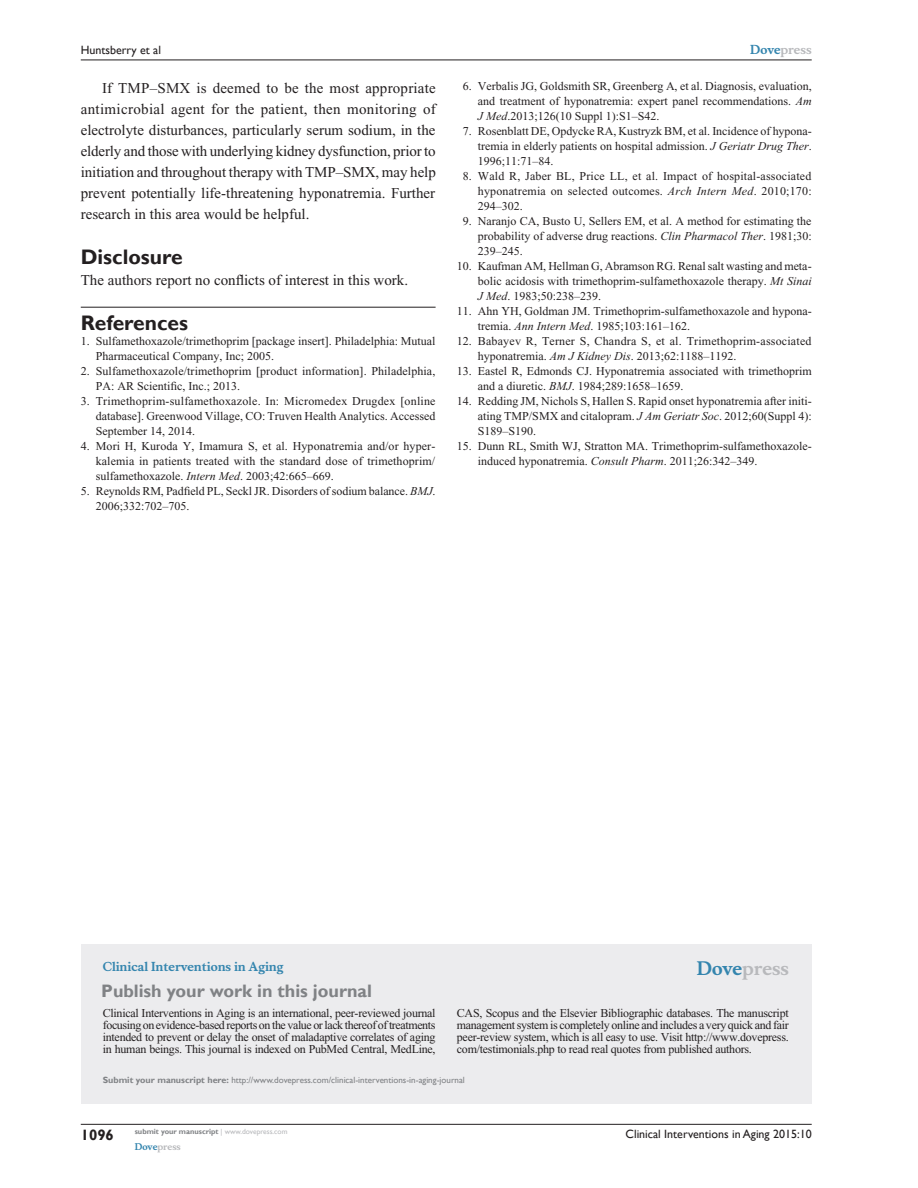
<style>
.page{position:relative;width:918px;height:1188px;background:#fff}
.page>*{position:absolute;margin:0;border:0;box-sizing:border-box;transform-origin:0 0}
.RefH{font:700 21px "Gill Sans";color:#231f20}
.PromBx-H1{font:700 18px "Gill Sans";color:#808285}
.PromBx-Brand{font:700 18px "Musee";color:#b8b9bc}
.Tx{font:15px/21px "Times New Roman";color:#231f20;text-align:justify}
.TxF{font:15px "Times New Roman";color:#231f20}
.t1{font:700 15px "Gill Sans";color:#231f20}
.RefNL2{font:12px/15px "Times New Roman";color:#231f20;text-align:justify}
.RefNL1{font:12px/15px "Times New Roman";color:#231f20}
.PromBx-Tx{font:12px/12px "Times New Roman";letter-spacing:-.02em;color:#231f20;text-align:justify}
.t2{font:12px "Gill Sans";color:#231f20}
.PromBx-JrnlName{font:700 12px "Musee";color:#3485ae}
.t3{font:700 12px "Musee";color:#b8b9bc}
.PromBx-SubmitMssWebA{font:9px "Gill Sans";color:#808285}
.t4{font:700 9px "Musee";color:#b8b9bc}
.t5{font:700 7.5px "Gill Sans";color:#808285}
.s1{font-style:italic}
.s2{color:#3485ae}
.s3{font-weight:700}
.s4{font-weight:400;color:#b8b9bc}
</style>
<div class="page">
<div style="left:81px;top:944px;width:731px;height:159px;background:#ececee"></div>
<hr style="left:81px;top:1124px;width:731px;height:1px;background:#231f20">
<hr style="left:81px;top:60px;width:731px;height:1px;background:#231f20">
<hr style="left:81px;top:307px;width:355px;height:1px;background:#231f20">
<p class="t2" style="left:81px;top:43px;width:82px">Huntsberry et al</p>
<p class="Tx" style="left:81px;top:77px;width:357px;text-indent:21px">If TMP–SMX is deemed to be the most appropriate antimicrobial agent for the patient, then monitoring of electrolyte disturbances, particularly serum sodium, in the elderly and those with underlying kidney dysfunction, prior to initiation and throughout therapy with TMP–SMX, may help prevent potentially life-threatening hyponatremia. Further research in this area would be helpful.</p>
<h1 class="RefH" style="left:81px;top:244px;width:103px">Disclosure</h1>
<p class="TxF" style="left:81px;top:272px;width:329px">The authors report no conflicts of interest in this work.</p>
<p class="RefH" style="left:81px;top:310px;width:109px">References</p>
<p class="RefNL1" style="left:96px;top:334px;width:341px;text-indent:-15px">1. Sulfamethoxazole/trimethoprim [package insert]. Philadelphia: Mutual<br>Pharmaceutical Company, Inc; 2005.</p>
<p class="RefNL1" style="left:96px;top:364px;width:341px;text-indent:-15px">2. Sulfamethoxazole/trimethoprim [product information]. Philadelphia,<br>PA: AR Scientific, Inc.; 2013.</p>
<p class="RefNL1" style="left:96px;top:394px;width:341px;text-align:justify;text-indent:-15px">3. Trimethoprim-sulfamethoxazole. In: Micromedex Drugdex [online database]. Greenwood Village, CO: Truven Health Analytics. Accessed September 14, 2014.</p>
<p class="RefNL1" style="left:96px;top:439px;width:341px;text-align:justify;text-indent:-15px">4. Mori H, Kuroda Y, Imamura S, et al. Hyponatremia and/or hyper&shy;kalemia in patients treated with the standard dose of trimethoprim/ sulfamethoxazole. <span class="s1">Intern Med</span>. 2003;42:665–669.</p>
<p class="RefNL1" style="left:96px;top:484px;width:341px;text-indent:-15px">5. Reynolds RM, Padfield PL, Seckl JR. Disorders of sodium balance. <span class="s1">BMJ</span>.<br>2006;332:702–705.</p>
<p class="t3" style="left:750px;top:43px;width:63px"><span class="s2">Dove</span>press</p>
<p class="RefNL2" style="left:478px;top:79px;width:335px;text-indent:-15px">6. Verbalis JG, Goldsmith SR, Greenberg A, et al. Diagnosis, evaluation, and treatment of hyponatremia: expert panel recommendations. <span class="s1">Am J Med</span>.2013;126(10 Suppl 1):S1–S42.</p>
<p class="RefNL2" style="left:478px;top:124px;width:335px;text-indent:-15px">7. Rosenblatt DE, Opdycke RA, Kustryzk BM, et al. Incidence of hypona&shy;tremia in elderly patients on hospital admission. <span class="s1">J Geriatr Drug Ther</span>.<br>1996;11:71–84.</p>
<p class="RefNL2" style="left:478px;top:169px;width:335px;text-indent:-15px">8. Wald R, Jaber BL, Price LL, et al. Impact of hospital-associated hyponatremia on selected outcomes. <span class="s1">Arch Intern Med</span>. 2010;170:<br>294–302.</p>
<p class="RefNL2" style="left:478px;top:214px;width:335px;text-indent:-15px">9. Naranjo CA, Busto U, Sellers EM, et al. A method for estimating the probability of adverse drug reactions. <span class="s1">Clin Pharmacol Ther</span>. 1981;30:<br>239–245.</p>
<p class="RefNL2" style="left:478px;top:259px;width:335px;text-indent:-21px">10. Kaufman AM, Hellman G, Abramson RG. Renal salt wasting and meta&shy;bolic acidosis with trimethoprim-sulfamethoxazole therapy. <span class="s1">Mt Sinai J Med</span>. 1983;50:238–239.</p>
<p class="RefNL2" style="left:478px;top:304px;width:335px;text-indent:-21px">11. Ahn YH, Goldman JM. Trimethoprim-sulfamethoxazole and hypona&shy;tremia. <span class="s1">Ann Intern Med</span>. 1985;103:161–162.</p>
<p class="RefNL2" style="left:478px;top:334px;width:335px;text-indent:-21px">12. Babayev R, Terner S, Chandra S, et al. Trimethoprim-associated hyponatremia. <span class="s1">Am J Kidney Dis</span>. 2013;62:1188–1192.</p>
<p class="RefNL2" style="left:478px;top:364px;width:335px;text-indent:-21px">13. Eastel R, Edmonds CJ. Hyponatremia associated with trimethoprim and a diuretic. <span class="s1">BMJ</span>. 1984;289:1658–1659.</p>
<p class="RefNL2" style="left:478px;top:394px;width:335px;text-indent:-21px">14. Redding JM, Nichols S, Hallen S. Rapid onset hyponatremia after initi&shy;ating TMP/SMX and citalopram. <span class="s1">J Am Geriatr Soc</span>. 2012;60(Suppl 4):<br>S189–S190.</p>
<p class="RefNL2" style="left:478px;top:439px;width:335px;text-indent:-21px">15. Dunn RL, Smith WJ, Stratton MA. Trimethoprim-sulfamethoxazole&shy;induced hyponatremia. <span class="s1">Consult Pharm</span>. 2011;26:342–349.</p>
<p class="PromBx-JrnlName" style="left:103px;top:959px;width:182px">Clinical Interventions in Aging</p>
<p class="PromBx-H1" style="left:101px;top:980px;width:272px">Publish your work in this journal</p>
<p class="PromBx-Brand" style="left:697px;top:958px;width:94px"><span class="s2">Dove</span>press</p>
<p class="PromBx-Tx" style="left:103px;top:1007px;width:334px">Clinical Interventions in Aging is an international, peer-reviewed journal focusing on evidence-based reports on the value or lack thereof of treatments intended to prevent or delay the onset of maladaptive correlates of aging in human beings. This journal is indexed on PubMed Central, MedLine,</p>
<p class="PromBx-Tx" style="left:457px;top:1007px;width:333px">CAS, Scopus and the Elsevier Bibliographic databases. The manuscript management system is completely online and includes a very quick and fair peer-review system, which is all easy to use. Visit http://www.dovepress. com/testimonials.php to read real quotes from published authors.</p>
<p class="PromBx-SubmitMssWebA" style="left:103px;top:1075px;width:364px"><span class="s3">Submit your manuscript here:</span> http://www.dovepress.com/clinical-interventions-in-aging-journal</p>
<p class="t1" style="left:81px;top:1126px;width:35px">1096</p>
<p class="t5" style="left:135px;top:1127px;width:154px">submit your manuscript <span class="s4">| www.dovepress.com</span></p>
<p class="t4" style="left:135px;top:1141px;width:48px"><span class="s2">Dove</span>press</p>
<p class="t2" style="left:626px;top:1127px;width:188px">Clinical Interventions in Aging 2015:10</p>
</div>
